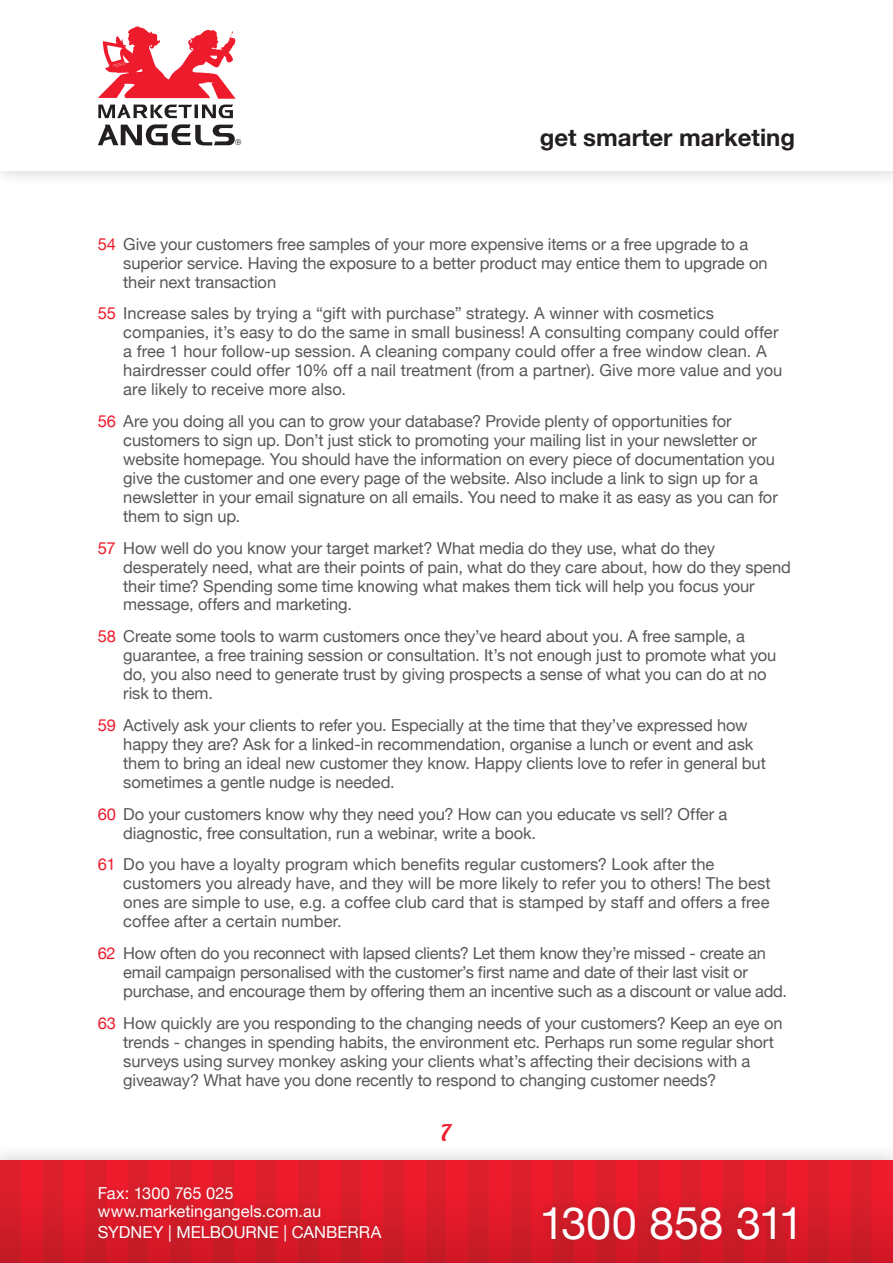
<style>
.page{position:relative;width:893px;height:1263px;background:#fff}
.page>*{position:absolute;margin:0;border:0;box-sizing:border-box;transform-origin:0 0}
.t1{font:45px "Helvetica Neue";letter-spacing:-.01em;color:#fff}
.t2{font:700 24px "Helvetica Neue";color:#231f20}
.t3{font:22.5px "Lobster 1.4";color:#ee1b2c}
.t4{font:16.5px/18.9px "Helvetica Neue";letter-spacing:-.01em;color:#57585a}
.t5{font:16.5px/18px "Helvetica Neue";color:#fff}
.s1{color:#ee1b2c}
</style>
<div class="page">
<div style="left:0;top:1142px;width:893px;height:121px;background:#231f20;opacity:.16"></div>
<div style="left:0;top:1161px;width:21px;height:102px;background:#dc1f2c"></div>
<div style="left:340px;top:1161px;width:21px;height:102px;background:#dc1f2c"></div>
<div style="left:765px;top:1161px;width:22px;height:102px;background:#dc1f2c"></div>
<div style="left:170px;top:1161px;width:21px;height:102px;background:#dc1f2c"></div>
<div style="left:510px;top:1161px;width:21px;height:102px;background:#dc1f2c"></div>
<div style="left:85px;top:1161px;width:21px;height:102px;background:#dc1f2c"></div>
<div style="left:425px;top:1161px;width:21px;height:102px;background:#dc1f2c"></div>
<div style="left:850px;top:1161px;width:22px;height:102px;background:#dc1f2c"></div>
<div style="left:255px;top:1161px;width:21px;height:102px;background:#dc1f2c"></div>
<div style="left:680px;top:1161px;width:22px;height:102px;background:#dc1f2c"></div>
<div style="left:595px;top:1161px;width:22px;height:102px;background:#dc1f2c"></div>
<div style="left:43px;top:1161px;width:21px;height:102px;background:#dc1f2c"></div>
<div style="left:383px;top:1161px;width:21px;height:102px;background:#dc1f2c"></div>
<div style="left:808px;top:1161px;width:21px;height:102px;background:#dc1f2c"></div>
<div style="left:213px;top:1161px;width:21px;height:102px;background:#dc1f2c"></div>
<div style="left:553px;top:1161px;width:21px;height:102px;background:#dc1f2c"></div>
<div style="left:128px;top:1161px;width:21px;height:102px;background:#dc1f2c"></div>
<div style="left:468px;top:1161px;width:21px;height:102px;background:#dc1f2c"></div>
<div style="left:298px;top:1161px;width:21px;height:102px;background:#dc1f2c"></div>
<div style="left:723px;top:1161px;width:21px;height:102px;background:#dc1f2c"></div>
<div style="left:638px;top:1161px;width:21px;height:102px;background:#dc1f2c"></div>
<div style="left:21px;top:1161px;width:22px;height:102px;background:#ee1b2c"></div>
<div style="left:361px;top:1161px;width:22px;height:102px;background:#ee1b2c"></div>
<div style="left:787px;top:1161px;width:21px;height:102px;background:#ee1b2c"></div>
<div style="left:191px;top:1161px;width:22px;height:102px;background:#ee1b2c"></div>
<div style="left:531px;top:1161px;width:22px;height:102px;background:#ee1b2c"></div>
<div style="left:106px;top:1161px;width:22px;height:102px;background:#ee1b2c"></div>
<div style="left:446px;top:1161px;width:22px;height:102px;background:#ee1b2c"></div>
<div style="left:872px;top:1161px;width:21px;height:102px;background:#ee1b2c"></div>
<div style="left:276px;top:1161px;width:22px;height:102px;background:#ee1b2c"></div>
<div style="left:702px;top:1161px;width:21px;height:102px;background:#ee1b2c"></div>
<div style="left:617px;top:1161px;width:21px;height:102px;background:#ee1b2c"></div>
<div style="left:64px;top:1161px;width:21px;height:102px;background:#ee1b2c"></div>
<div style="left:404px;top:1161px;width:21px;height:102px;background:#ee1b2c"></div>
<div style="left:829px;top:1161px;width:21px;height:102px;background:#ee1b2c"></div>
<div style="left:234px;top:1161px;width:21px;height:102px;background:#ee1b2c"></div>
<div style="left:574px;top:1161px;width:21px;height:102px;background:#ee1b2c"></div>
<div style="left:149px;top:1161px;width:21px;height:102px;background:#ee1b2c"></div>
<div style="left:489px;top:1161px;width:21px;height:102px;background:#ee1b2c"></div>
<div style="left:319px;top:1161px;width:21px;height:102px;background:#ee1b2c"></div>
<div style="left:744px;top:1161px;width:21px;height:102px;background:#ee1b2c"></div>
<div style="left:659px;top:1161px;width:21px;height:102px;background:#ee1b2c"></div>
<div style="left:0;top:1188px;width:893px;height:75px;background:linear-gradient(to bottom,#e61d2c,#c81926)"></div>
<div style="left:535px;top:1198px;width:269px;height:50px;background:#231f20;opacity:.23"></div>
<div style="left:90px;top:1178px;width:300px;height:72px;background:#231f20;opacity:.23"></div>
<div style="left:0;top:0;width:893px;height:187px;background:#231f20;opacity:.15"></div>
<div style="left:0;top:0;width:893px;height:170px;background:#fff"></div>
<svg style="left:98px;top:26px;width:138px;height:73px"></svg>
<svg style="left:98px;top:105px;width:143px;height:40px"></svg>
<h2 class="t2" style="left:540px;top:122px;width:257px">get smarter marketing</h2>
<p class="t4" style="left:123px;top:234px;width:646px;text-indent:-26px"><span class="s1">54</span> Give your customers free samples of your more expensive items or a free upgrade to a superior service. Having the exposure to a better product may entice them to upgrade on their next transaction</p>
<p class="t4" style="left:123px;top:304px;width:661px;text-indent:-26px"><span class="s1">55</span> Increase sales by trying a “gift with purchase” strategy. A winner with cosmetics companies, it’s easy to do the same in small business! A consulting company could offer a free 1 hour follow-up session. A cleaning company could offer a free window clean. A hairdresser could offer 10% off a nail treatment (from a partner). Give more value and you are likely to receive more also.</p>
<p class="t4" style="left:123px;top:411px;width:656px;text-indent:-26px"><span class="s1">56</span> Are you doing all you can to grow your database? Provide plenty of opportunities for customers to sign up. Don’t just stick to promoting your mailing list in your newsletter or website homepage. You should have the information on every piece of documentation you give the customer and one every page of the website. Also include a link to sign up for a newsletter in your email signature on all emails. You need to make it as easy as you can for them to sign up.</p>
<p class="t4" style="left:123px;top:538px;width:669px;text-indent:-26px"><span class="s1">57</span> How well do you know your target market? What media do they use, what do they desperately need, what are their points of pain, what do they care about, how do they spend their time? Spending some time knowing what makes them tick will help you focus your message, offers and marketing.</p>
<p class="t4" style="left:123px;top:627px;width:654px;text-indent:-26px"><span class="s1">58</span> Create some tools to warm customers once they’ve heard about you. A free sample, a guarantee, a free training session or consultation. It’s not enough just to promote what you do, you also need to generate trust by giving prospects a sense of what you can do at no risk to them.</p>
<p class="t4" style="left:123px;top:715px;width:644px;text-indent:-26px"><span class="s1">59</span> Actively ask your clients to refer you. Especially at the time that they’ve expressed how happy they are? Ask for a linked-in recommendation, organise a lunch or event and ask them to bring an ideal new customer they know. Happy clients love to refer in general but sometimes a gentle nudge is needed.</p>
<p class="t4" style="left:123px;top:804px;width:606px;text-indent:-26px"><span class="s1">60</span> Do your customers know why they need you? How can you educate vs sell? Offer a diagnostic, free consultation, run a webinar, write a book.</p>
<p class="t4" style="left:123px;top:855px;width:649px;text-indent:-26px"><span class="s1">61</span> Do you have a loyalty program which benefits regular customers? Look after the customers you already have, and they will be more likely to refer you to others! The best ones are simple to use, e.g. a coffee club card that is stamped by staff and offers a free coffee after a certain number.</p>
<p class="t4" style="left:123px;top:943px;width:665px;text-indent:-26px"><span class="s1">62</span> How often do you reconnect with lapsed clients? Let them know they’re missed - create an email campaign personalised with the customer’s first name and date of their last visit or purchase, and encourage them by offering them an incentive such as a discount or value add.</p>
<p class="t4" style="left:123px;top:1013px;width:661px;text-indent:-26px"><span class="s1">63</span> How quickly are you responding to the changing needs of your customers? Keep an eye on trends - changes in spending habits, the environment etc. Perhaps run some regular short surveys using survey monkey asking your clients what’s affecting their decisions with a giveaway? What have you done recently to respond to changing customer needs?</p>
<p class="t5" style="left:98px;top:1184px;width:225px">Fax: 1300 765 025 www.marketingangels.com.au</p>
<p class="t5" style="left:98px;top:1223px;width:285px">Sydney | Melbourne | Canberra</p>
<h3 class="t3" style="left:441px;top:1118px;width:12px">7</h3>
<h1 class="t1" style="left:539px;top:1196px;width:266px">1300 858 311</h1>
</div>
